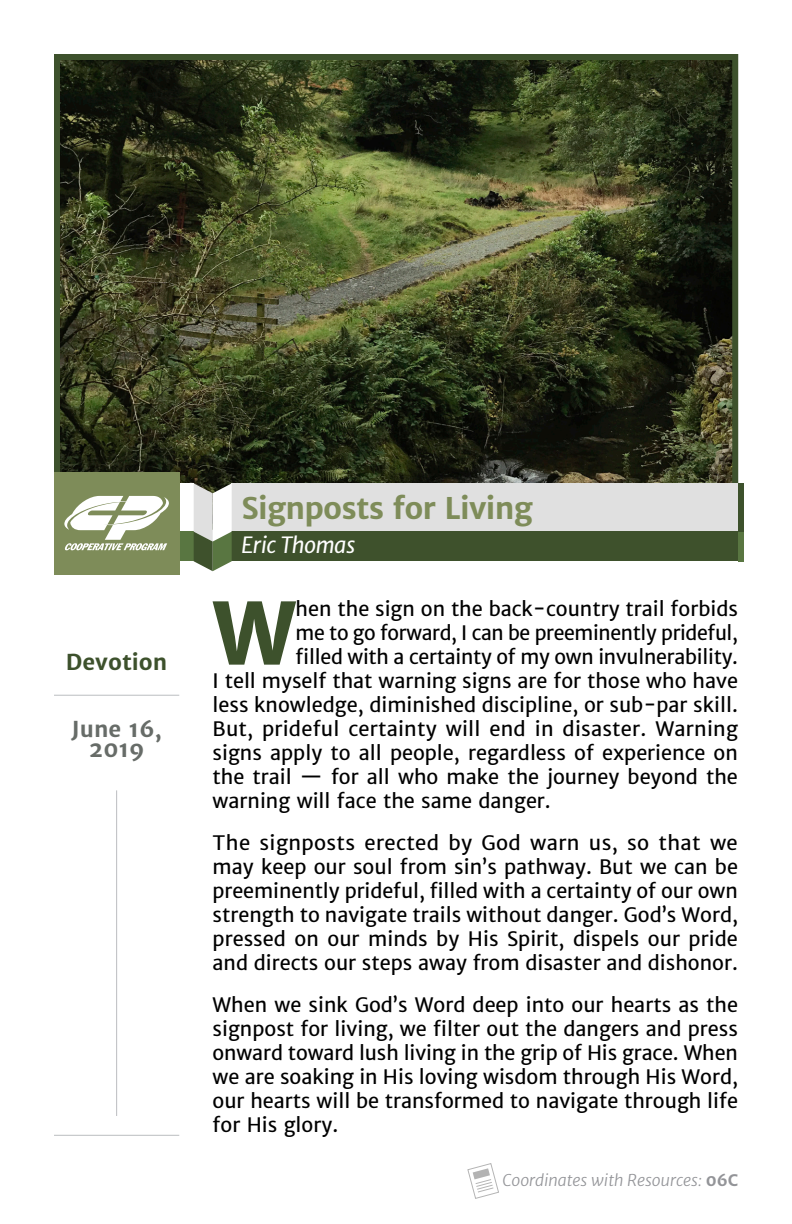
<style>
.page{position:relative;width:792px;height:1224px;background:#fff}
.page>*{position:absolute;margin:0;border:0;box-sizing:border-box;transform-origin:0 0}
.First_Paragraph{font:800 84.6px "Merriweather Sans";color:#3d512c}
.Names{font:700 30px "Merriweather Sans";letter-spacing:-.025em;color:#7e8c59}
.Date{font:700 22px "Merriweather Sans";color:#676c68}
.Location{font:italic 22px "Merriweather Sans";letter-spacing:-.025em;color:#fff}
.Date-2{font:700 22px "Merriweather Sans";color:#3d512c}
.Body_Copy{font:20px/24px "Merriweather Sans";color:#000;text-align:justify}
.First_Paragraph-2{font:20px "Merriweather Sans";color:#000}
.Paragraph_Style_1{font:italic 300 16px "Merriweather Sans";color:#939498}
.s1{font-weight:700;font-style:normal}
</style>
<div class="page">
<img style="left:61px;top:61px;width:670px;height:422px">
<div style="left:54px;top:54px;width:684px;height:476px;border:6px solid #3d512c"></div>
<div style="left:170px;top:483px;width:24px;height:49px;background:#fff"></div>
<div style="left:170px;top:532px;width:24px;height:29px;background:#597641"></div>
<div style="left:232px;top:483px;width:506px;height:49px;background:#e0e0e0"></div>
<div style="left:738px;top:483px;width:6px;height:49px;background:#3d512c"></div>
<div style="left:738px;top:532px;width:6px;height:29px;background:#597641"></div>
<div style="left:232px;top:532px;width:506px;height:29px;background:#3e512c"></div>
<svg style="left:194px;top:483px;width:38px;height:88px"></svg>
<hr style="left:54px;top:1135px;width:125px;height:1px;background:#bbbdc0">
<hr style="left:54px;top:695px;width:125px;height:1px;background:#bbbdc0">
<hr style="left:116px;top:790px;width:1px;height:326px;background:#bbbdc0">
<svg style="left:467px;top:1163px;width:32px;height:36px"></svg>
<div style="left:54px;top:472px;width:125px;height:102px;background:#7e8c59"></div>
<svg style="left:64px;top:496px;width:105px;height:54px"></svg>
<p class="Date-2" style="left:66px;top:648px;width:103px">Devotion</p>
<p class="Date" style="left:71px;top:715px;width:92px">June 16,</p>
<p class="Date" style="left:89px;top:735px;width:57px">2019</p>
<p class="Names" style="left:241px;top:489px;width:293px">Signposts for Living</p>
<p class="Location" style="left:241px;top:531px;width:116px">Eric Thomas</p>
<p class="First_Paragraph" style="left:213px;top:578px;width:84px">W</p>
<p class="First_Paragraph-2" style="left:296px;top:596px;width:444px">hen the sign on the back-country trail forbids</p>
<p class="First_Paragraph-2" style="left:296px;top:620px;width:444px">me to go forward, I can be preeminently prideful,</p>
<p class="First_Paragraph-2" style="left:296px;top:644px;width:444px">filled with a certainty of my own invulnerability.</p>
<p class="First_Paragraph-2" style="left:213px;top:668px;width:527px">I tell myself that warning signs are for those who have</p>
<p class="First_Paragraph-2" style="left:213px;top:692px;width:527px">less knowledge, diminished discipline, or sub-par skill.</p>
<p class="First_Paragraph-2" style="left:213px;top:716px;width:527px">But, prideful certainty will end in disaster. Warning</p>
<p class="First_Paragraph-2" style="left:213px;top:740px;width:527px">signs apply to all people, regardless of experience on</p>
<p class="First_Paragraph-2" style="left:213px;top:764px;width:527px">the trail — for all who make the journey beyond the</p>
<p class="First_Paragraph-2" style="left:213px;top:788px;width:340px">warning will face the same danger.</p>
<p class="Body_Copy" style="left:213px;top:831px;width:527px">The signposts erected by God warn us, so that we may keep our soul from sin’s pathway. But we can be preeminently prideful, filled with a certainty of our own strength to navigate trails without danger. God’s Word, pressed on our minds by His Spirit, dispels our pride and directs our steps away from disaster and dishonor.</p>
<p class="Body_Copy" style="left:213px;top:993px;width:527px">When we sink God’s Word deep into our hearts as the signpost for living, we filter out the dangers and press onward toward lush living in the grip of His grace. When we are soaking in His loving wisdom through His Word, our hearts will be transformed to navigate through life for His glory.</p>
<p class="Paragraph_Style_1" style="left:503px;top:1169px;width:237px">Coordinates with Resources: <span class="s1">06C</span></p>
</div>
